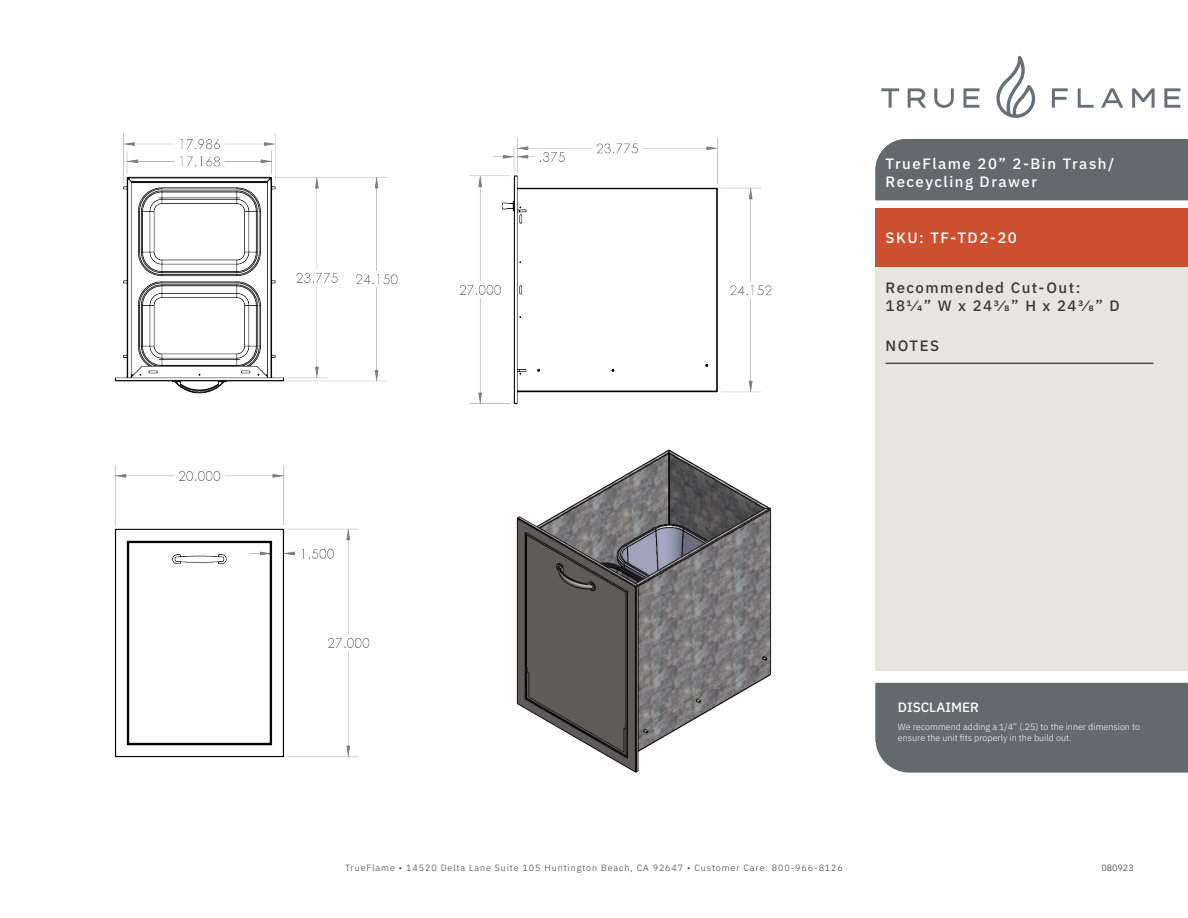
<style>
.page{position:relative;width:1188px;height:918px;background:#fff}
.page>*{position:absolute;margin:0;border:0;box-sizing:border-box;transform-origin:0 0}
.t1{font:500 15px/18px "IBM Plex Sans";letter-spacing:.1em;color:#fff}
.t2{font:500 15px "IBM Plex Sans";letter-spacing:.1em;color:#363736}
.t3{font:500 13.5px "IBM Plex Sans";color:#fff}
.t4{font:300 9px/10.8px "IBM Plex Sans";color:#fff}
.t5{font:300 9px "IBM Plex Sans";letter-spacing:.1em;color:#363736}
.t6{font:300 9px "IBM Plex Sans";color:#231f20}
</style>
<div class="page">
<div style="left:876px;top:683px;width:312px;height:90px;background:#636a6d"></div>
<div style="left:876px;top:209px;width:312px;height:59px;background:#cd512f"></div>
<div style="left:876px;top:268px;width:312px;height:403px;background:#e8e4e0"></div>
<div style="left:876px;top:139px;width:312px;height:61px;background:#636a6d"></div>
<hr style="left:886px;top:363px;width:267px;height:1px;background:#231f20">
<svg style="left:996px;top:56px;width:39px;height:62px"></svg>
<svg style="left:881px;top:88px;width:18px;height:20px"></svg>
<svg style="left:908px;top:88px;width:18px;height:20px"></svg>
<svg style="left:934px;top:88px;width:20px;height:20px"></svg>
<svg style="left:963px;top:88px;width:16px;height:20px"></svg>
<svg style="left:1052px;top:88px;width:16px;height:20px"></svg>
<svg style="left:1078px;top:88px;width:16px;height:20px"></svg>
<svg style="left:1101px;top:88px;width:22px;height:20px"></svg>
<svg style="left:1132px;top:88px;width:23px;height:20px"></svg>
<svg style="left:1164px;top:88px;width:16px;height:20px"></svg>
<img style="left:114px;top:133px;width:658px;height:640px">
<p class="t1" style="left:886px;top:153px;width:226px">TrueFlame 20” 2-Bin Trash/<br>Receycling Drawer</p>
<p class="t1" style="left:886px;top:228px;width:133px">SKU: TF-TD2-20</p>
<p class="t2" style="left:886px;top:276px;width:196px">Recommended Cut-Out:</p>
<p class="t2" style="left:886px;top:294px;width:236px">181/4” W x 243/8” H x 243/8” D</p>
<p class="t2" style="left:886px;top:334px;width:55px">NOTES</p>
<p class="t5" style="left:345px;top:861px;width:499px">TrueFlame • 14520 Delta Lane Suite 105 Huntington Beach, CA 92647 • Customer Care: 800-966-8126</p>
<p class="t3" style="left:898px;top:697px;width:83px">DISCLAIMER</p>
<p class="t4" style="left:898px;top:720px;width:244px">We recommend adding a 1/4” (.25) to the inner dimension to ensure the unit fits properly in the build out.</p>
<p class="t6" style="left:1101px;top:861px;width:34px">080923</p>
</div>
